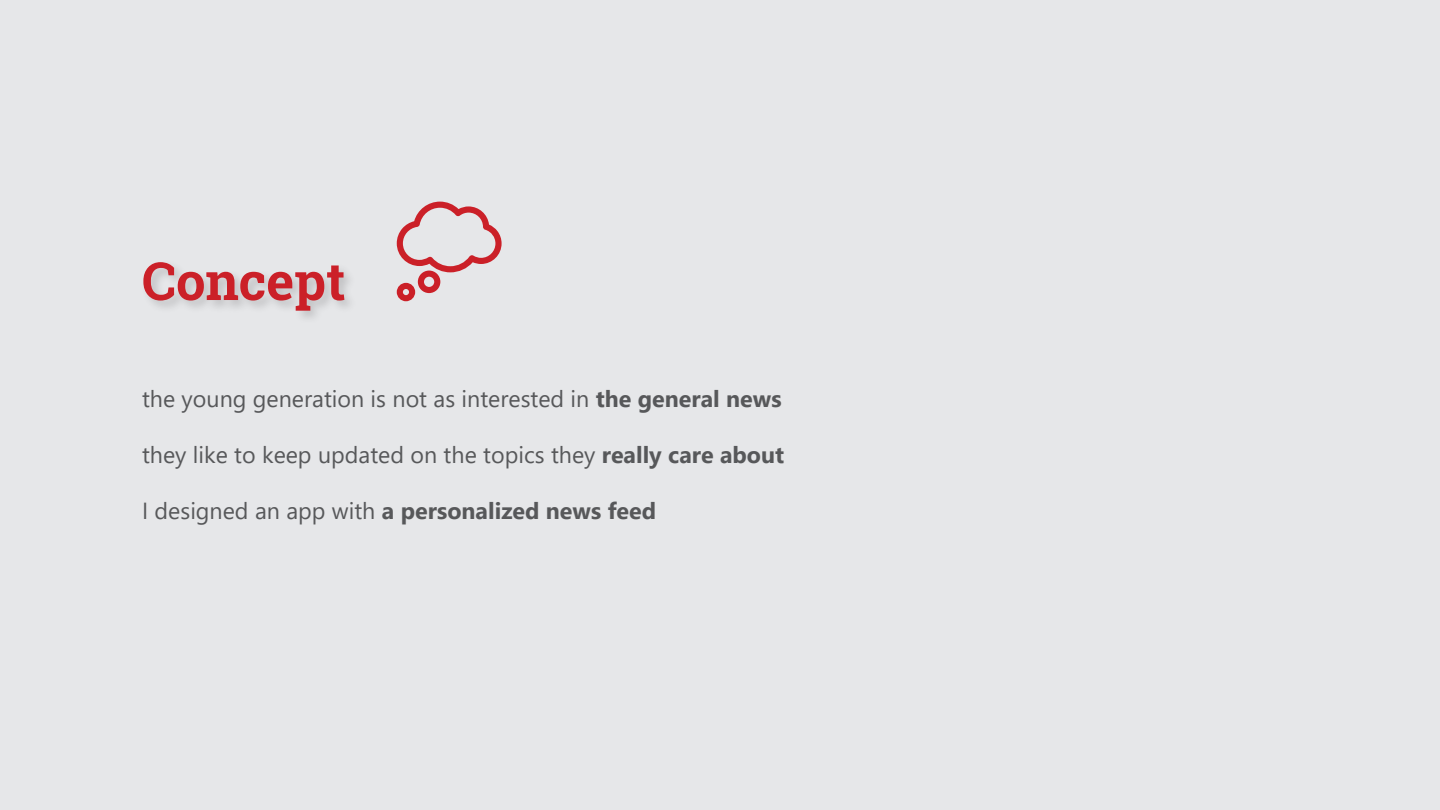
<style>
.page{position:relative;width:1440px;height:810px;background:#e6e7e9}
.page>*{position:absolute;margin:0;border:0;box-sizing:border-box;transform-origin:0 0}
.t1{font:700 52.5px "Roboto Slab";color:#cb2028}
.t2{font:23.25px "Segoe UI";color:#57585a}
.t3{font:700 23.25px "Segoe UI";color:#57585a}
.s1{font-weight:700}
.s2{font-weight:400}
</style>
<div class="page">
<svg style="left:397px;top:202px;width:105px;height:99px"></svg>
<h1 class="t1" style="left:142px;top:245px;width:205px">Concept</h1>
<p class="t2" style="left:142px;top:377px;width:641px">the young generation is not as interested in <span class="s1">the general news</span></p>
<p class="t2" style="left:142px;top:433px;width:644px">they like to keep updated on the topics they <span class="s1">really care about</span></p>
<p class="t3" style="left:142px;top:489px;width:516px"><span class="s2">I designed an app with</span> a personalized news feed</p>
</div>
